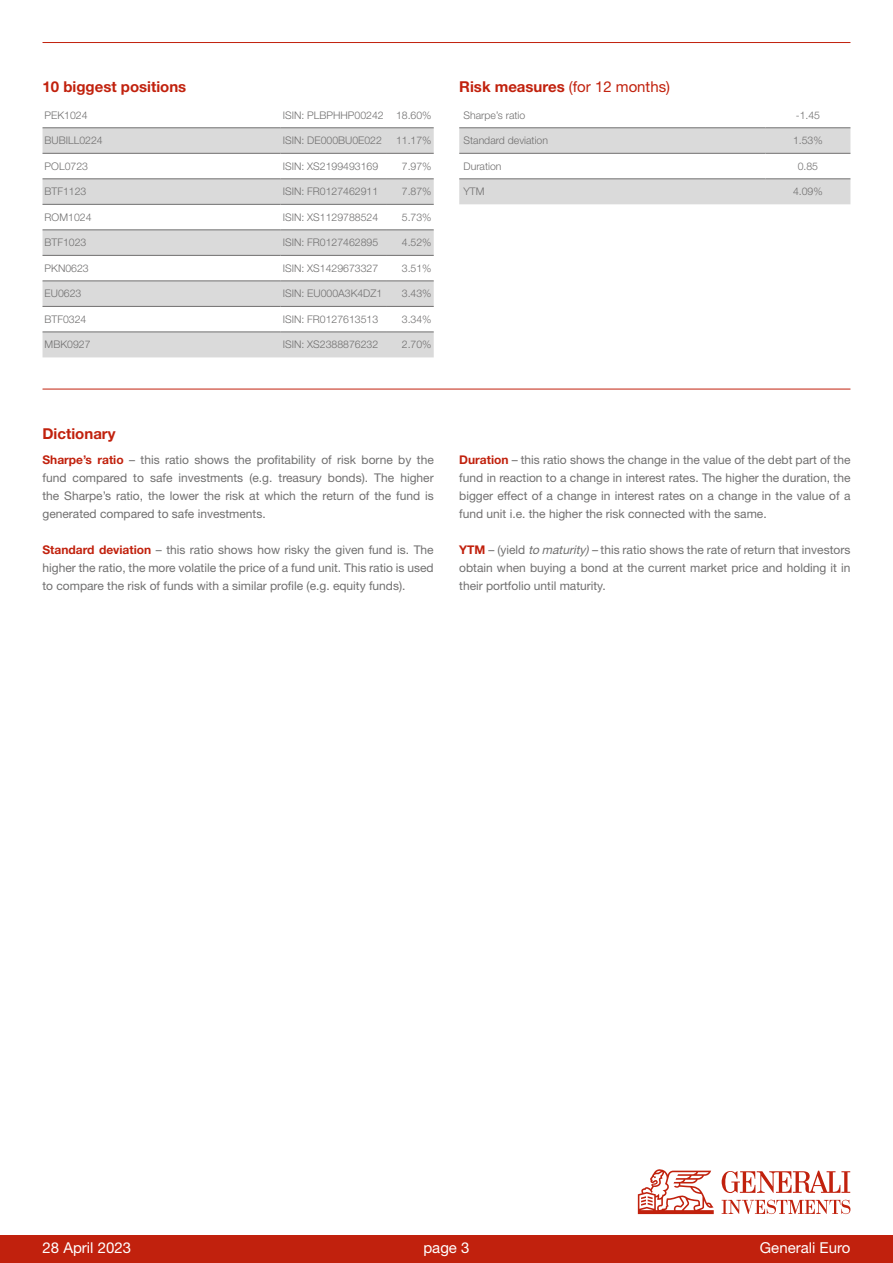
<style>
.page{position:relative;width:893px;height:1263px;background:#fff}
.page>*{position:absolute;margin:0;border:0;box-sizing:border-box;transform-origin:0 0}
.t1{font:700 15px "Helvetica Neue LT Pro";color:#c1210d}
.t2{font:15px "Helvetica Neue LT Pro";color:#fff}
.t3{font:15px "Helvetica Neue LT Pro";color:#c1210d}
.t4{font:12px/18px "Helvetica Neue LT Pro";color:#706f6f;text-align:justify}
.t5{font:300 10.5px "Helvetica Neue LT Pro";color:#706f6f}
.s1{font-weight:700}
.s2{font-weight:700;color:#c1210d}
.s3{font-style:italic}
</style>
<div class="page">
<hr style="left:43px;top:389px;width:807px;height:1px;background:#c1210d">
<svg style="left:43px;top:127px;width:391px;height:1px"></svg>
<svg style="left:43px;top:129px;width:391px;height:228px;fill:#dadada"></svg>
<hr style="left:43px;top:128px;width:238px;height:1px;background:#706f6f">
<hr style="left:281px;top:128px;width:106px;height:1px;background:#706f6f">
<hr style="left:387px;top:128px;width:47px;height:1px;background:#706f6f">
<hr style="left:43px;top:153px;width:238px;height:1px;background:#706f6f">
<hr style="left:281px;top:153px;width:106px;height:1px;background:#706f6f">
<hr style="left:387px;top:153px;width:47px;height:1px;background:#706f6f">
<hr style="left:43px;top:179px;width:238px;height:1px;background:#706f6f">
<hr style="left:281px;top:179px;width:106px;height:1px;background:#706f6f">
<hr style="left:387px;top:179px;width:47px;height:1px;background:#706f6f">
<hr style="left:43px;top:204px;width:238px;height:1px;background:#706f6f">
<hr style="left:281px;top:204px;width:106px;height:1px;background:#706f6f">
<hr style="left:387px;top:204px;width:47px;height:1px;background:#706f6f">
<hr style="left:43px;top:230px;width:238px;height:1px;background:#706f6f">
<hr style="left:281px;top:230px;width:106px;height:1px;background:#706f6f">
<hr style="left:387px;top:230px;width:47px;height:1px;background:#706f6f">
<hr style="left:43px;top:255px;width:238px;height:1px;background:#706f6f">
<hr style="left:281px;top:255px;width:106px;height:1px;background:#706f6f">
<hr style="left:387px;top:255px;width:47px;height:1px;background:#706f6f">
<hr style="left:43px;top:281px;width:238px;height:1px;background:#706f6f">
<hr style="left:281px;top:281px;width:106px;height:1px;background:#706f6f">
<hr style="left:387px;top:281px;width:47px;height:1px;background:#706f6f">
<hr style="left:43px;top:306px;width:238px;height:1px;background:#706f6f">
<hr style="left:281px;top:306px;width:106px;height:1px;background:#706f6f">
<hr style="left:387px;top:306px;width:47px;height:1px;background:#706f6f">
<hr style="left:43px;top:332px;width:238px;height:1px;background:#706f6f">
<hr style="left:281px;top:332px;width:106px;height:1px;background:#706f6f">
<hr style="left:387px;top:332px;width:47px;height:1px;background:#706f6f">
<hr style="left:43px;top:42px;width:807px;height:1px;background:#c1210d">
<svg style="left:459px;top:127px;width:391px;height:77px"></svg>
<hr style="left:459px;top:153px;width:306px;height:1px;background:#706f6f">
<hr style="left:765px;top:153px;width:85px;height:1px;background:#706f6f">
<hr style="left:459px;top:179px;width:306px;height:1px;background:#706f6f">
<hr style="left:765px;top:179px;width:85px;height:1px;background:#706f6f">
<hr style="left:765px;top:128px;width:85px;height:1px;background:#706f6f">
<hr style="left:459px;top:128px;width:306px;height:1px;background:#706f6f">
<div style="left:0;top:1235px;width:893px;height:28px;background:#c1210d"></div>
<svg style="left:638px;top:1169px;width:76px;height:45px"></svg>
<svg style="left:722px;top:1200px;width:128px;height:14px"></svg>
<svg style="left:722px;top:1171px;width:128px;height:22px"></svg>
<p class="t1" style="left:43px;top:77px;width:145px">10 biggest positions</p>
<p class="t5" style="left:45px;top:109px;width:44px">PEK1024</p>
<p class="t5" style="left:283px;top:109px;width:150px">ISIN: PLBPHHP00242 18.60%</p>
<p class="t5" style="left:45px;top:134px;width:60px">BUBILL0224</p>
<p class="t5" style="left:283px;top:134px;width:101px">ISIN: DE000BU0E022</p>
<p class="t5" style="left:396px;top:134px;width:37px">11.17%</p>
<p class="t5" style="left:45px;top:160px;width:45px">POL0723</p>
<p class="t5" style="left:283px;top:160px;width:97px">ISIN: XS2199493169</p>
<p class="t5" style="left:402px;top:160px;width:31px">7.97%</p>
<p class="t5" style="left:45px;top:185px;width:43px">BTF1123</p>
<p class="t5" style="left:283px;top:185px;width:97px">ISIN: FR0127462911</p>
<p class="t5" style="left:402px;top:185px;width:31px">7.87%</p>
<p class="t5" style="left:45px;top:211px;width:48px">ROM1024</p>
<p class="t5" style="left:283px;top:211px;width:97px">ISIN: XS1129788524</p>
<p class="t5" style="left:402px;top:211px;width:31px">5.73%</p>
<p class="t5" style="left:45px;top:236px;width:43px">BTF1023</p>
<p class="t5" style="left:283px;top:236px;width:97px">ISIN: FR0127462895</p>
<p class="t5" style="left:402px;top:236px;width:31px">4.52%</p>
<p class="t5" style="left:45px;top:262px;width:46px">PKN0623</p>
<p class="t5" style="left:283px;top:262px;width:97px">ISIN: XS1429673327</p>
<p class="t5" style="left:402px;top:262px;width:31px">3.51%</p>
<p class="t5" style="left:45px;top:287px;width:38px">EU0623</p>
<p class="t5" style="left:283px;top:287px;width:101px">ISIN: EU000A3K4DZ1</p>
<p class="t5" style="left:402px;top:287px;width:31px">3.43%</p>
<p class="t5" style="left:45px;top:313px;width:43px">BTF0324</p>
<p class="t5" style="left:283px;top:313px;width:97px">ISIN: FR0127613513</p>
<p class="t5" style="left:402px;top:313px;width:31px">3.34%</p>
<p class="t5" style="left:45px;top:338px;width:47px">MBK0927</p>
<p class="t5" style="left:283px;top:338px;width:97px">ISIN: XS2388876232</p>
<p class="t5" style="left:402px;top:338px;width:31px">2.70%</p>
<p class="t3" style="left:459px;top:77px;width:212px"><span class="s1">Risk measures</span> (for 12 months)</p>
<p class="t5" style="left:463px;top:109px;width:63px">Sharpe’s ratio</p>
<p class="t5" style="left:796px;top:109px;width:26px">-1.45</p>
<p class="t5" style="left:463px;top:134px;width:86px">Standard deviation</p>
<p class="t5" style="left:793px;top:134px;width:31px">1.53%</p>
<p class="t5" style="left:463px;top:160px;width:40px">Duration</p>
<p class="t5" style="left:798px;top:160px;width:22px">0.85</p>
<p class="t5" style="left:463px;top:185px;width:22px">YTM</p>
<p class="t5" style="left:793px;top:185px;width:31px">4.09%</p>
<p class="t1" style="left:43px;top:424px;width:75px">Dictionary</p>
<p class="t4" style="left:43px;top:450px;width:393px"><span class="s2">Sharpe’s ratio</span> – this ratio shows the profitability of risk borne by the fund compared to safe investments (e.g. treasury bonds). The higher the Sharpe’s ratio, the lower the risk at which the return of the fund is generated compared to safe investments.</p>
<p class="t4" style="left:43px;top:540px;width:393px"><span class="s2">Standard deviation</span> – this ratio shows how risky the given fund is. The higher the ratio, the more volatile the price of a fund unit. This ratio is used to compare the risk of funds with a similar profile (e.g. equity funds).</p>
<p class="t4" style="left:459px;top:450px;width:393px"><span class="s2">Duration</span> – this ratio shows the change in the value of the debt part of the fund in reaction to a change in interest rates. The higher the duration, the bigger effect of a change in interest rates on a change in the value of a fund unit i.e. the higher the risk connected with the same.</p>
<p class="t4" style="left:459px;top:540px;width:393px"><span class="s2">YTM</span> – (yield <span class="s3">to maturity) –</span> this ratio shows the rate of return that investors obtain when buying a bond at the current market price and holding it in their portfolio until maturity.</p>
<p class="t2" style="left:43px;top:1238px;width:90px">28 April 2023</p>
<p class="t2" style="left:423px;top:1238px;width:48px">page 3</p>
<p class="t2" style="left:760px;top:1238px;width:92px">Generali Euro</p>
</div>
